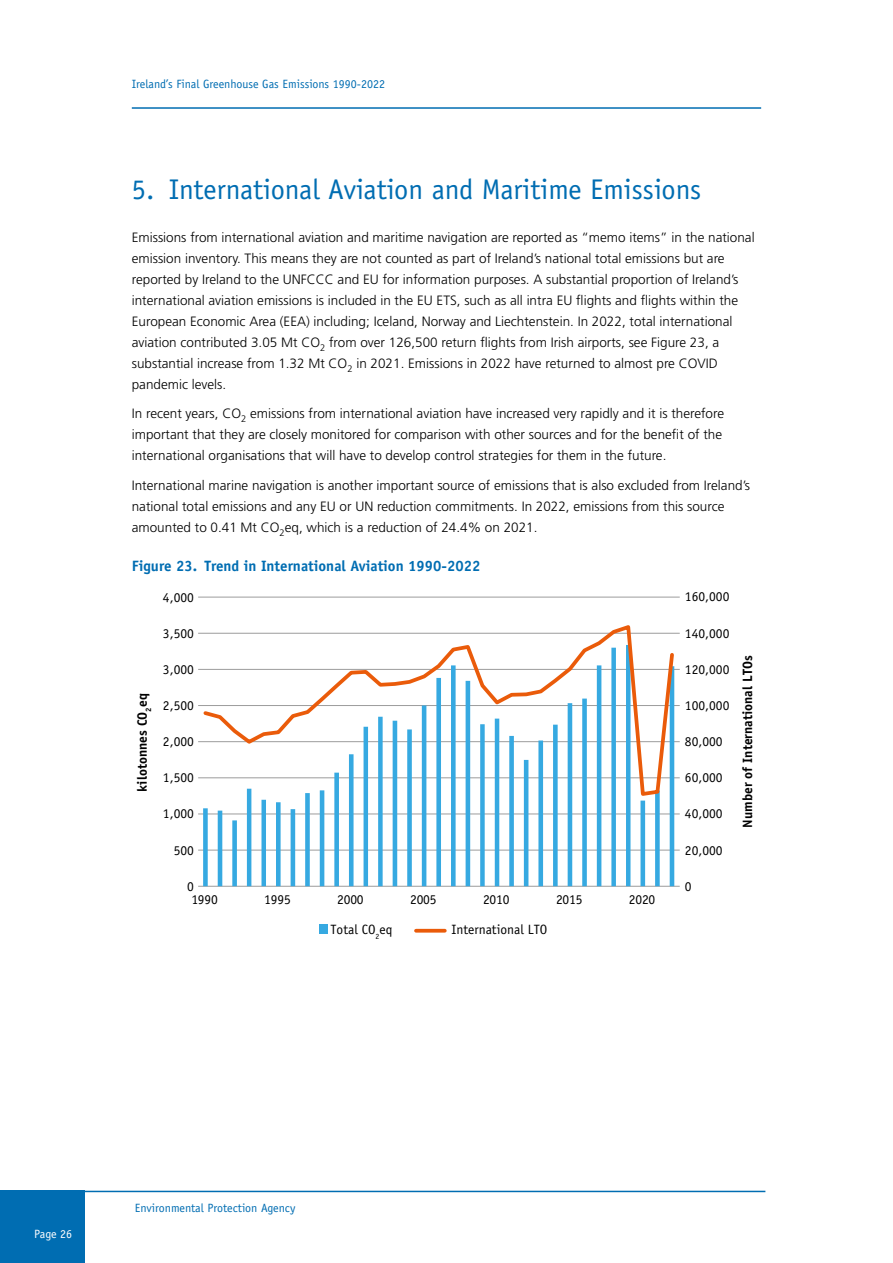
<style>
.page{position:relative;width:893px;height:1263px;background:#fff}
.page>*{position:absolute;margin:0;border:0;box-sizing:border-box;transform-origin:0 0}
.t1{font:28.5px "Officina Sans Std";color:#006db2}
.Figure_Heading{font:700 15px "Officina Sans Std";color:#006db2}
.Body_text{font:300 13.5px/21px "Frutiger LT Std";color:#000}
.t2{font:13.5px "Officina Sans Std";color:#000}
.t3{font:700 13.5px "Officina Sans Std";color:#000}
.t4{font:12px "Officina Sans Std";color:#006db2}
.t5{font:12px "Officina Sans Std";letter-spacing:-.01em;color:#fff}
</style>
<div class="page">
<hr style="left:132px;top:107px;width:629px;height:2px;background:#006db2">
<hr style="left:0;top:1191px;width:765px;height:1px;background:#006db2">
<div style="left:0;top:1191px;width:85px;height:72px;background:#006db2"></div>
<hr style="left:198px;top:597px;width:482px;height:1px;background:#9c9c9c">
<hr style="left:198px;top:633px;width:482px;height:1px;background:#9c9c9c">
<hr style="left:198px;top:705px;width:482px;height:1px;background:#9c9c9c">
<hr style="left:198px;top:669px;width:482px;height:1px;background:#9c9c9c">
<hr style="left:198px;top:741px;width:482px;height:1px;background:#9c9c9c">
<hr style="left:198px;top:777px;width:482px;height:1px;background:#9c9c9c">
<hr style="left:198px;top:813px;width:482px;height:1px;background:#9c9c9c">
<hr style="left:198px;top:850px;width:482px;height:1px;background:#9c9c9c">
<hr style="left:198px;top:886px;width:482px;height:1px;background:#9c9c9c">
<div style="left:319px;top:925px;width:8px;height:9px;background:#36a9e1"></div>
<hr style="left:416px;top:929px;width:29px;height:3px;background:#ea5b0a">
<svg style="left:203px;top:798px;width:471px;height:88px"></svg>
<svg style="left:201px;top:625px;width:475px;height:173px"></svg>
<p class="t4" style="left:132px;top:77px;width:255px">Ireland’s Final Greenhouse Gas Emissions 1990-2022</p>
<h1 class="t1" style="left:132px;top:173px;width:571px">5. International Aviation and Maritime Emissions</h1>
<p class="Body_text" style="left:132px;top:227px;width:624px">Emissions from international aviation and maritime navigation are reported as “memo items” in the national emission inventory. This means they are not counted as part of Ireland’s national total emissions but are reported by Ireland to the UNFCCC and EU for information purposes. A substantial proportion of Ireland’s international aviation emissions is included in the EU ETS, such as all intra EU flights and flights within the European Economic Area (EEA) including; Iceland, Norway and Liechtenstein. In 2022, total international aviation contributed 3.05 Mt CO<sub>2</sub> from over 126,500 return flights from Irish airports, see Figure 23, a substantial increase from 1.32 Mt CO<sub>2</sub> in 2021. Emissions in 2022 have returned to almost pre COVID pandemic levels.</p>
<p class="Body_text" style="left:132px;top:403px;width:594px">In recent years, CO<sub>2</sub> emissions from international aviation have increased very rapidly and it is therefore important that they are closely monitored for comparison with other sources and for the benefit of the international organisations that will have to develop control strategies for them in the future.</p>
<p class="Body_text" style="left:132px;top:475px;width:620px">International marine navigation is another important source of emissions that is also excluded from Ireland’s national total emissions and any EU or UN reduction commitments. In 2022, emissions from this source amounted to 0.41 Mt CO<sub>2</sub>eq, which is a reduction of 24.4% on 2021.</p>
<p class="Figure_Heading" style="left:132px;top:556px;width:350px">Figure 23. Trend in International Aviation 1990-2022</p>
<p class="t3" style="left:134px;top:791px;width:100px;rotate:-90deg">kilotonnes CO<sub>2</sub>eq</p>
<p class="t2" style="left:163px;top:589px;width:32px">4,000</p>
<p class="t2" style="left:163px;top:625px;width:32px">3,500</p>
<p class="t2" style="left:163px;top:661px;width:32px">3,000</p>
<p class="t2" style="left:163px;top:697px;width:32px">2,500</p>
<p class="t2" style="left:163px;top:734px;width:32px">2,000</p>
<p class="t2" style="left:163px;top:770px;width:32px">1,500</p>
<p class="t2" style="left:163px;top:806px;width:32px">1,000</p>
<p class="t2" style="left:174px;top:842px;width:22px">500</p>
<p class="t2" style="left:187px;top:878px;width:8px">0</p>
<p class="t2" style="left:191px;top:891px;width:28px">1990</p>
<p class="t2" style="left:264px;top:891px;width:28px">1995</p>
<p class="t2" style="left:337px;top:891px;width:28px">2000</p>
<p class="t2" style="left:410px;top:891px;width:28px">2005</p>
<p class="t2" style="left:483px;top:891px;width:28px">2010</p>
<p class="t2" style="left:556px;top:891px;width:28px">2015</p>
<p class="t2" style="left:629px;top:891px;width:28px">2020</p>
<p class="t2" style="left:331px;top:922px;width:63px">Total CO<sub>2</sub>eq</p>
<p class="t2" style="left:451px;top:922px;width:98px">International LTO</p>
<p class="t2" style="left:685px;top:589px;width:46px">160,000</p>
<p class="t2" style="left:685px;top:625px;width:46px">140,000</p>
<p class="t2" style="left:685px;top:661px;width:46px">120,000</p>
<p class="t2" style="left:685px;top:697px;width:46px">100,000</p>
<p class="t2" style="left:685px;top:734px;width:39px">80,000</p>
<p class="t2" style="left:685px;top:770px;width:39px">60,000</p>
<p class="t2" style="left:685px;top:806px;width:39px">40,000</p>
<p class="t2" style="left:685px;top:842px;width:39px">20,000</p>
<p class="t2" style="left:685px;top:878px;width:8px">0</p>
<p class="t3" style="left:739px;top:827px;width:173px;rotate:-90deg">Number of International LTOs</p>
<p class="t5" style="left:34px;top:1226px;width:40px">Page 26</p>
<p class="t4" style="left:135px;top:1201px;width:162px">Environmental Protection Agency</p>
</div>
